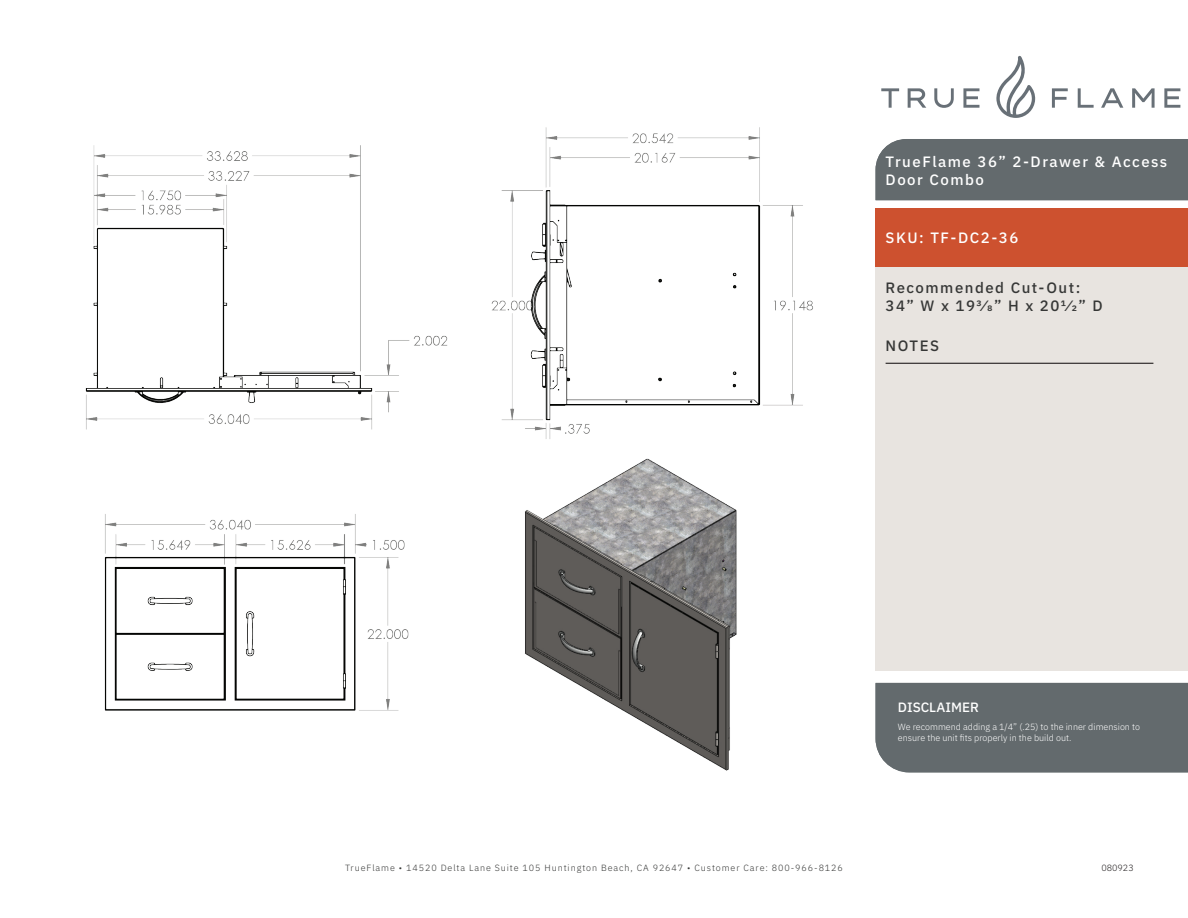
<style>
.page{position:relative;width:1188px;height:918px;background:#fff}
.page>*{position:absolute;margin:0;border:0;box-sizing:border-box;transform-origin:0 0}
.t1{font:500 15px/18px "IBM Plex Sans";letter-spacing:.1em;color:#fff}
.t2{font:500 15px "IBM Plex Sans";letter-spacing:.1em;color:#363736}
.t3{font:500 13.5px "IBM Plex Sans";color:#fff}
.t4{font:300 9px/10.8px "IBM Plex Sans";color:#fff}
.t5{font:300 9px "IBM Plex Sans";letter-spacing:.1em;color:#363736}
.t6{font:300 9px "IBM Plex Sans";color:#231f20}
</style>
<div class="page">
<div style="left:876px;top:683px;width:312px;height:90px;background:#636a6d"></div>
<div style="left:876px;top:209px;width:312px;height:59px;background:#cd512f"></div>
<div style="left:876px;top:268px;width:312px;height:403px;background:#e8e4e0"></div>
<div style="left:876px;top:139px;width:312px;height:61px;background:#636a6d"></div>
<hr style="left:886px;top:363px;width:267px;height:1px;background:#231f20">
<svg style="left:996px;top:56px;width:39px;height:62px"></svg>
<svg style="left:881px;top:88px;width:18px;height:20px"></svg>
<svg style="left:908px;top:88px;width:18px;height:20px"></svg>
<svg style="left:934px;top:88px;width:20px;height:20px"></svg>
<svg style="left:963px;top:88px;width:16px;height:20px"></svg>
<svg style="left:1052px;top:88px;width:16px;height:20px"></svg>
<svg style="left:1078px;top:88px;width:16px;height:20px"></svg>
<svg style="left:1101px;top:88px;width:22px;height:20px"></svg>
<svg style="left:1132px;top:88px;width:23px;height:20px"></svg>
<svg style="left:1164px;top:88px;width:16px;height:20px"></svg>
<img style="left:85px;top:127px;width:728px;height:644px">
<p class="t1" style="left:886px;top:152px;width:283px">TrueFlame 36” 2-Drawer &amp; Access<br>Door Combo</p>
<p class="t1" style="left:886px;top:228px;width:134px">SKU: TF-DC2-36</p>
<p class="t2" style="left:886px;top:276px;width:196px">Recommended Cut-Out:</p>
<p class="t2" style="left:886px;top:294px;width:219px">34” W x 193/8” H x 201/2” D</p>
<p class="t2" style="left:886px;top:334px;width:55px">NOTES</p>
<p class="t5" style="left:345px;top:861px;width:499px">TrueFlame • 14520 Delta Lane Suite 105 Huntington Beach, CA 92647 • Customer Care: 800-966-8126</p>
<p class="t3" style="left:898px;top:697px;width:83px">DISCLAIMER</p>
<p class="t4" style="left:898px;top:720px;width:244px">We recommend adding a 1/4” (.25) to the inner dimension to ensure the unit fits properly in the build out.</p>
<p class="t6" style="left:1101px;top:861px;width:34px">080923</p>
</div>
